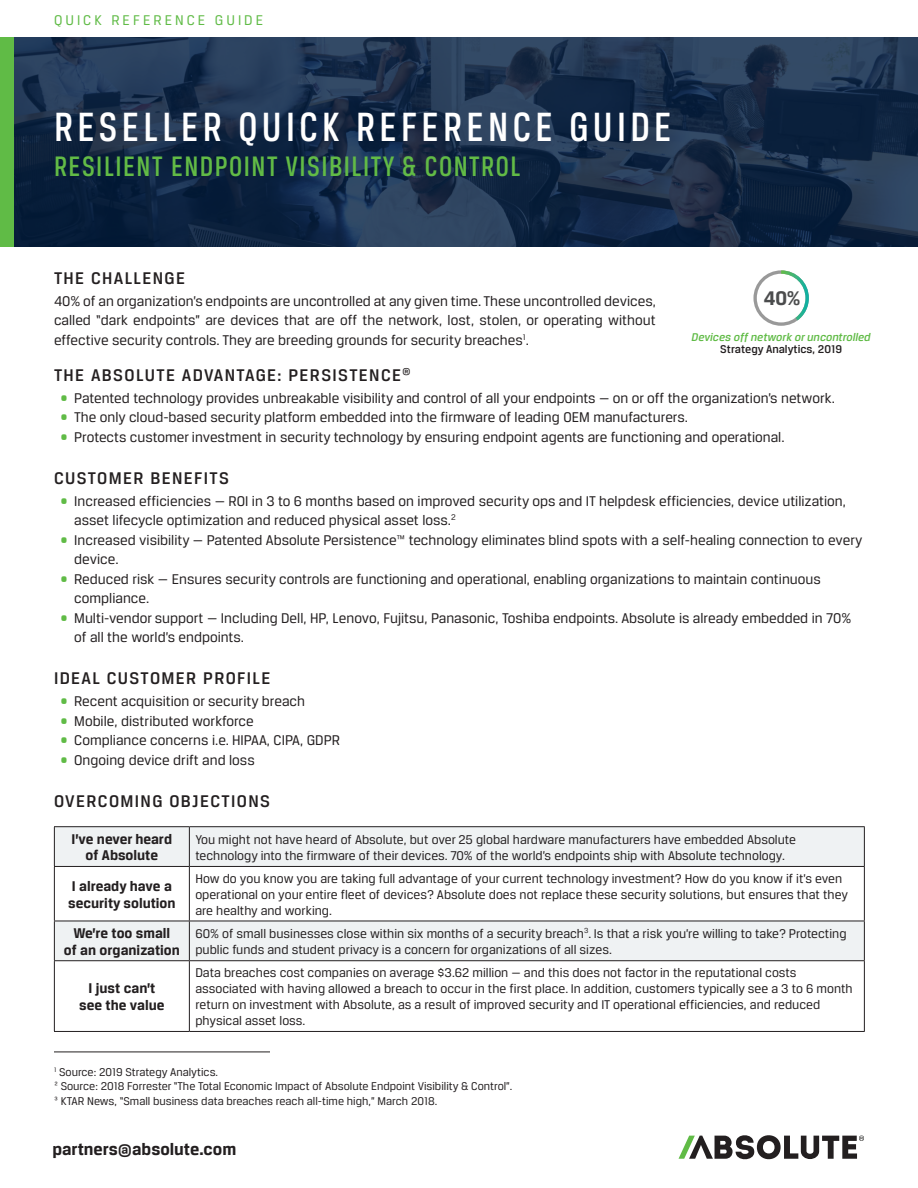
<style>
.page{position:relative;width:918px;height:1188px;background:#fff}
.page>*{position:absolute;margin:0;border:0;box-sizing:border-box;transform-origin:0 0}
.t1{font:500 43.5px "Breuer Condensed";letter-spacing:.1em;color:#fff}
.t2{font:500 30px "Breuer Condensed";letter-spacing:.05em;color:#62bb46}
.t3{font:700 21px "Breuer Text";color:#4b4c4d}
.t4{font:500 18px "Breuer Text";letter-spacing:.075em;color:#231f20}
.t5{font:700 18px "Breuer Text";color:#231f20}
.t6{font:15px/19.5px "Breuer Text";color:#231f20}
.t7{font:700 15px/16.5px "Breuer Text";color:#231f20;text-align:center}
.t8{font:15px "Breuer Text";letter-spacing:.2em;color:#60bb46}
.t9{font:13.5px/16.2px "Breuer Text";color:#231f20}
.t10{font:12px "Breuer Text";color:#231f20}
.t11{font:italic 500 12px "Breuer Text";color:#60bb46}
.t12{font:500 12px "Breuer Text";color:#231f20}
.s1{font-weight:500;color:#60bb46}
</style>
<div class="page">
<svg style="left:679px;top:1135px;width:185px;height:24px"></svg>
<div style="left:55px;top:827px;width:809px;height:39px;background:#eff2f3"></div>
<div style="left:55px;top:922px;width:809px;height:38px;background:#eff2f3"></div>
<hr style="left:54px;top:826px;width:135px;height:1px;background:#231f20">
<hr style="left:54px;top:827px;width:1px;height:39px;background:#231f20">
<hr style="left:189px;top:826px;width:676px;height:1px;background:#231f20">
<hr style="left:189px;top:827px;width:1px;height:39px;background:#231f20">
<hr style="left:864px;top:827px;width:1px;height:39px;background:#231f20">
<hr style="left:54px;top:866px;width:135px;height:1px;background:#231f20">
<hr style="left:54px;top:867px;width:1px;height:54px;background:#231f20">
<hr style="left:189px;top:866px;width:676px;height:1px;background:#231f20">
<hr style="left:189px;top:867px;width:1px;height:54px;background:#231f20">
<hr style="left:864px;top:867px;width:1px;height:54px;background:#231f20">
<hr style="left:54px;top:921px;width:135px;height:1px;background:#231f20">
<hr style="left:54px;top:921px;width:1px;height:39px;background:#231f20">
<hr style="left:189px;top:921px;width:676px;height:1px;background:#231f20">
<hr style="left:189px;top:921px;width:1px;height:39px;background:#231f20">
<hr style="left:864px;top:921px;width:1px;height:39px;background:#231f20">
<hr style="left:54px;top:960px;width:135px;height:1px;background:#231f20">
<hr style="left:54px;top:961px;width:1px;height:70px;background:#231f20">
<hr style="left:189px;top:960px;width:676px;height:1px;background:#231f20">
<hr style="left:189px;top:961px;width:1px;height:70px;background:#231f20">
<hr style="left:864px;top:961px;width:1px;height:70px;background:#231f20">
<hr style="left:54px;top:1031px;width:135px;height:1px;background:#231f20">
<hr style="left:189px;top:1031px;width:676px;height:1px;background:#231f20">
<svg style="left:13px;top:37px;width:905px;height:209px;background:#192f4b"></svg>
<div style="left:0;top:37px;width:13px;height:209px;background:#60bb46"></div>
<svg style="left:753px;top:270px;width:56px;height:56px"></svg>
<hr style="left:54px;top:1052px;width:216px;height:1px;background:#231f20">
<p class="t8" style="left:54px;top:12px;width:211px">QUICK REFERENCE GUIDE</p>
<p class="t1" style="left:54px;top:103px;width:619px">RESELLER QUICK REFERENCE GUIDE</p>
<p class="t2" style="left:54px;top:150px;width:468px">RESILIENT ENDPOINT VISIBILITY &amp; CONTROL</p>
<p class="t4" style="left:54px;top:268px;width:133px">THE CHALLENGE</p>
<p class="t6" style="left:54px;top:291px;width:603px;text-align:justify">40% of an organization’s endpoints are uncontrolled at any given time. These uncontrolled devices, called “dark endpoints” are devices that are off the network, lost, stolen, or operating without effective security controls. They are breeding grounds for security breaches<sup>1</sup>.</p>
<p class="t4" style="left:54px;top:365px;width:358px">THE ABSOLUTE ADVANTAGE: PERSISTENCE<sup>®</sup></p>
<p class="t6" style="left:61px;top:388px;width:776px"><span class="s1">•</span> Patented technology provides unbreakable visibility and control of all your endpoints — on or off the organization’s network.</p>
<p class="t6" style="left:61px;top:408px;width:629px"><span class="s1">•</span> The only cloud-based security platform embedded into the firmware of leading OEM manufacturers.</p>
<p class="t6" style="left:61px;top:427px;width:725px"><span class="s1">•</span> Protects customer investment in security technology by ensuring endpoint agents are functioning and operational.</p>
<p class="t4" style="left:54px;top:468px;width:177px">CUSTOMER BENEFITS</p>
<p class="t6" style="left:74px;top:491px;width:773px;text-indent:-14px"><span class="s1">•</span> Increased efficiencies — ROI in 3 to 6 months based on improved security ops and IT helpdesk efficiencies, device utilization, asset lifecycle optimization and reduced physical asset loss.<sup>2</sup></p>
<p class="t6" style="left:74px;top:530px;width:790px;text-indent:-14px"><span class="s1">•</span> Increased visibility — Patented Absolute Persistence™ technology eliminates blind spots with a self-healing connection to every device.</p>
<p class="t6" style="left:74px;top:569px;width:748px;text-indent:-14px"><span class="s1">•</span> Reduced risk — Ensures security controls are functioning and operational, enabling organizations to maintain continuous compliance.</p>
<p class="t6" style="left:74px;top:608px;width:779px;text-indent:-14px"><span class="s1">•</span> Multi-vendor support — Including Dell, HP, Lenovo, Fujitsu, Panasonic, Toshiba endpoints. Absolute is already embedded in 70% of all the world’s endpoints.</p>
<p class="t4" style="left:54px;top:668px;width:218px">IDEAL CUSTOMER PROFILE</p>
<p class="t6" style="left:61px;top:692px;width:246px"><span class="s1">•</span> Recent acquisition or security breach</p>
<p class="t6" style="left:61px;top:711px;width:195px"><span class="s1">•</span> Mobile, distributed workforce</p>
<p class="t6" style="left:61px;top:731px;width:281px"><span class="s1">•</span> Compliance concerns i.e. HIPAA, CIPA, GDPR</p>
<p class="t6" style="left:61px;top:750px;width:195px"><span class="s1">•</span> Ongoing device drift and loss</p>
<p class="t4" style="left:54px;top:791px;width:218px">OVERCOMING OBJECTIONS</p>
<p class="t7" style="left:72px;top:831px;width:102px">I’ve never heard of Absolute</p>
<p class="t9" style="left:195px;top:831px;width:602px">You might not have heard of Absolute, but over 25 global hardware manufacturers have embedded Absolute technology into the firmware of their devices. 70% of the world’s endpoints ship with Absolute technology.</p>
<p class="t7" style="left:68px;top:878px;width:109px;text-align:left">I already have a security solution</p>
<p class="t9" style="left:195px;top:870px;width:654px">How do you know you are taking full advantage of your current technology investment? How do you know if it’s even operational on your entire fleet of devices? Absolute does not replace these security solutions, but ensures that they are healthy and working.</p>
<p class="t7" style="left:64px;top:925px;width:117px">We’re too small<br>of an organization</p>
<p class="t9" style="left:195px;top:925px;width:653px">60% of small businesses close within six months of a security breach<sup>3</sup>. Is that a risk you’re willing to take? Protecting public funds and student privacy is a concern for organizations of all sizes.</p>
<p class="t7" style="left:79px;top:980px;width:87px">I just can’t see the value</p>
<p class="t3" style="left:764px;top:286px;width:38px">40%</p>
<p class="t11" style="left:692px;top:331px;width:181px">Devices off network or uncontrolled</p>
<p class="t12" style="left:720px;top:343px;width:123px">Strategy Analytics, 2019</p>
<p class="t9" style="left:195px;top:964px;width:659px">Data breaches cost companies on average $3.62 million — and this does not factor in the reputational costs associated with having allowed a breach to occur in the first place. In addition, customers typically see a 3 to 6 month return on investment with Absolute, as a result of improved security and IT operational efficiencies, and reduced physical asset loss.</p>
<p class="t10" style="left:54px;top:1066px;width:166px"><sup>1</sup> Source: 2019 Strategy Analytics.</p>
<p class="t10" style="left:54px;top:1080px;width:460px">² Source: 2018 Forrester “The Total Economic Impact of Absolute Endpoint Visibility &amp; Control”.</p>
<p class="t10" style="left:54px;top:1094px;width:385px">³ KTAR News, “Small business data breaches reach all-time high,” March 2018.</p>
<p class="t5" style="left:52px;top:1139px;width:185px">partners@absolute.com</p>
</div>
